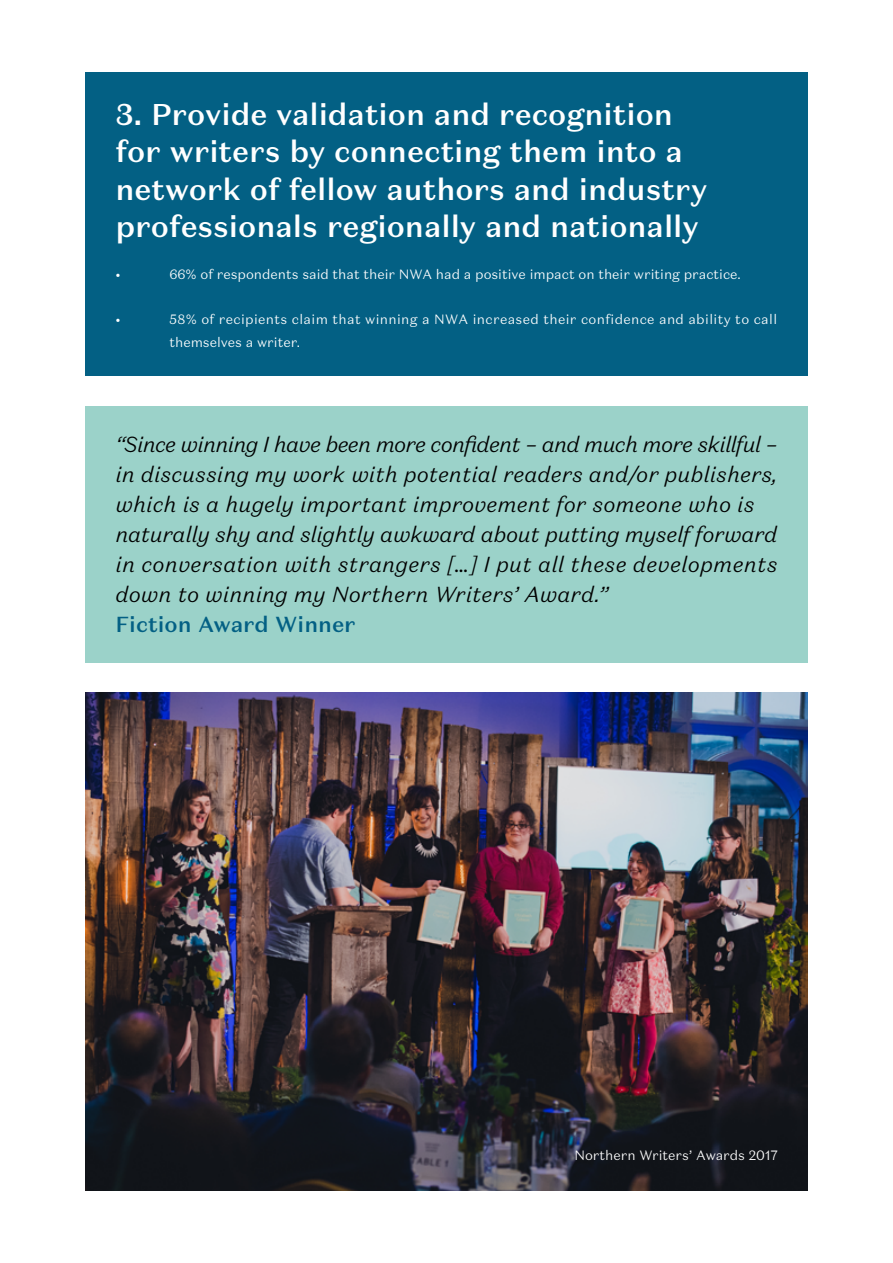
<style>
.page{position:relative;width:893px;height:1263px;background:#fff}
.page>*{position:absolute;margin:0;border:0;box-sizing:border-box;transform-origin:0 0}
.t1{font:500 30px/37.5px "Domaine Sans Text";color:#fff}
.t2{font:italic 300 21.75px/30px "Domaine Sans Text";color:#000}
.t3{font:500 21.75px "Domaine Sans Text";color:#036084}
.t4{font:300 13.5px "Domaine Sans Text";color:#fff}
.t5{font:300 13.5px/22.5px "Domaine Sans Text";letter-spacing:.025em;color:#fff}
</style>
<div class="page">
<div style="left:85px;top:406px;width:723px;height:256px;background:#9bd2c9"></div>
<div style="left:85px;top:72px;width:723px;height:304px;background:#036084"></div>
<img style="left:85px;top:692px;width:723px;height:499px">
<h1 class="t1" style="left:115px;top:96px;width:593px">3. Provide validation and recognition for writers by connecting them into a network of fellow authors and industry professionals regionally and nationally</h1>
<p class="t4" style="left:115px;top:266px;width:7px">•</p>
<p class="t4" style="left:169px;top:266px;width:573px">66% of respondents said that their NWA had a positive impact on their writing practice.</p>
<p class="t4" style="left:115px;top:311px;width:7px">•</p>
<p class="t5" style="left:169px;top:308px;width:609px">58% of recipients claim that winning a NWA increased their confidence and ability to call themselves a writer.</p>
<p class="t2" style="left:115px;top:429px;width:664px">“Since winning I have been more confident – and much more skillful – in discussing my work with potential readers and/or publishers, which is a hugely important improvement for someone who is naturally shy and slightly awkward about putting myself forward in conversation with strangers […] I put all these developments down to winning my Northern Writers’ Award.”</p>
<p class="t3" style="left:115px;top:610px;width:242px">Fiction Award Winner</p>
<p class="t4" style="left:574px;top:1147px;width:205px">Northern Writers’ Awards 2017</p>
</div>
